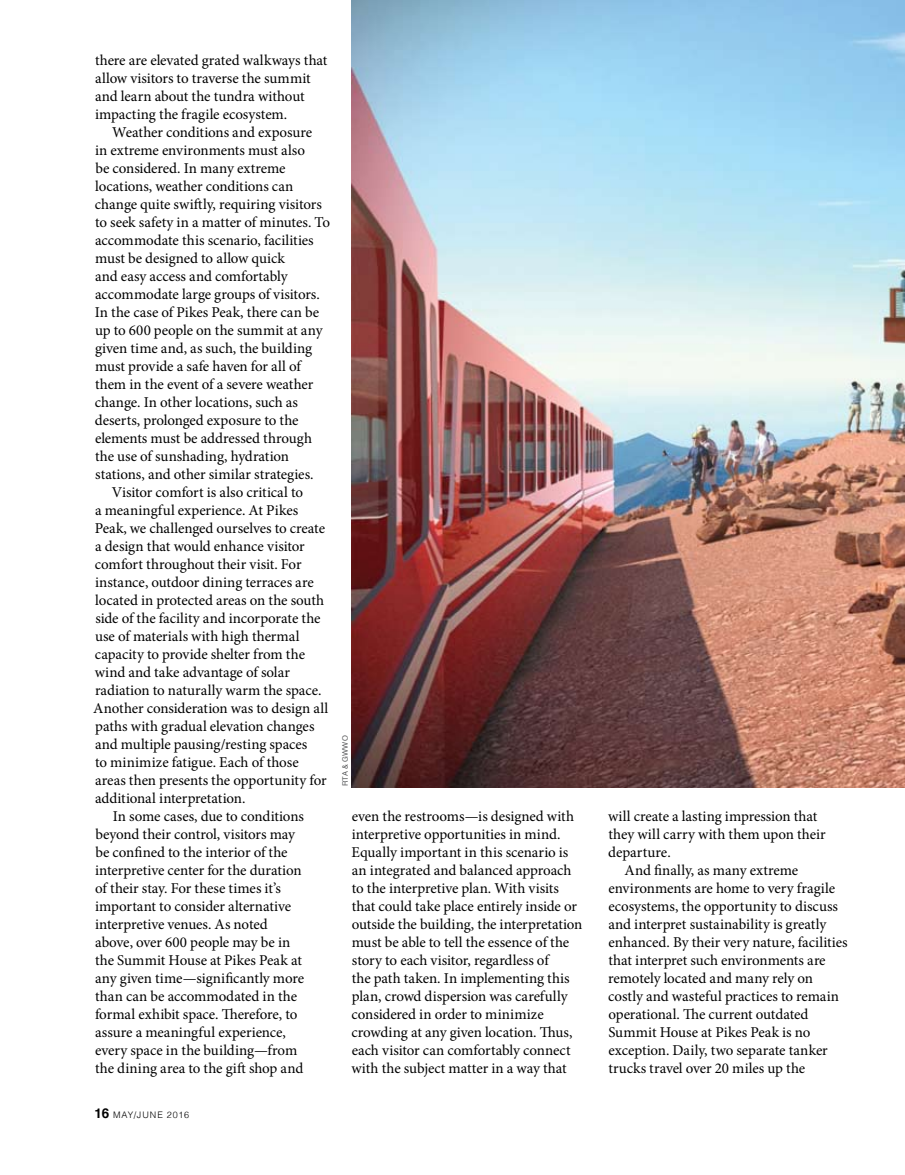
<style>
.page{position:relative;width:905px;height:1175px;background:#fff}
.page>*{position:absolute;margin:0;border:0;box-sizing:border-box;transform-origin:0 0}
.t1{font:15px/18px "Minion Pro";letter-spacing:-.005em;color:#000}
.t2{font:300 9px "Helvetica";letter-spacing:.07em;color:#000}
.t3{font:7.5px "Helvetica";letter-spacing:.02em;color:#58595b}
.s1{font-weight:700;font-size:13.5px}
</style>
<div class="page">
<img style="left:351px;top:0;width:553px;height:787px">
<p class="t1" style="left:95px;top:51px;width:234px">there are elevated grated walkways that allow visitors to traverse the summit and learn about the tundra without impacting the fragile ecosystem.</p>
<p class="t1" style="left:112px;top:123px;width:202px">Weather conditions and exposure</p>
<p class="t1" style="left:95px;top:141px;width:211px">in extreme environments must also</p>
<p class="t1" style="left:95px;top:159px;width:192px">be considered. In many extreme</p>
<p class="t1" style="left:95px;top:177px;width:200px">locations, weather conditions can</p>
<p class="t1" style="left:95px;top:195px;width:228px">change quite swiftly, requiring visitors</p>
<p class="t1" style="left:95px;top:213px;width:236px">to seek safety in a matter of minutes. To</p>
<p class="t1" style="left:95px;top:231px;width:220px">accommodate this scenario, facilities</p>
<p class="t1" style="left:95px;top:249px;width:191px">must be designed to allow quick</p>
<p class="t1" style="left:95px;top:267px;width:194px">and easy access and comfortably</p>
<p class="t1" style="left:95px;top:285px;width:226px">accommodate large groups of visitors.</p>
<p class="t1" style="left:95px;top:303px;width:226px">In the case of Pikes Peak, there can be</p>
<p class="t1" style="left:95px;top:321px;width:229px">up to 600 people on the summit at any</p>
<p class="t1" style="left:95px;top:339px;width:219px">given time and, as such, the building</p>
<p class="t1" style="left:95px;top:357px;width:207px">must provide a safe haven for all of</p>
<p class="t1" style="left:95px;top:375px;width:220px">them in the event of a severe weather</p>
<p class="t1" style="left:95px;top:393px;width:205px">change. In other locations, such as</p>
<p class="t1" style="left:95px;top:411px;width:205px">deserts, prolonged exposure to the</p>
<p class="t1" style="left:95px;top:429px;width:218px">elements must be addressed through</p>
<p class="t1" style="left:95px;top:447px;width:195px">the use of sunshading, hydration</p>
<p class="t1" style="left:95px;top:465px;width:220px">stations, and other similar strategies.</p>
<p class="t1" style="left:112px;top:483px;width:193px">Visitor comfort is also critical to</p>
<p class="t1" style="left:95px;top:501px;width:204px">a meaningful experience. At Pikes</p>
<p class="t1" style="left:95px;top:519px;width:232px">Peak, we challenged ourselves to create</p>
<p class="t1" style="left:95px;top:537px;width:211px">a design that would enhance visitor</p>
<p class="t1" style="left:95px;top:555px;width:208px">comfort throughout their visit. For</p>
<p class="t1" style="left:95px;top:573px;width:220px">instance, outdoor dining terraces are</p>
<p class="t1" style="left:95px;top:591px;width:230px">located in protected areas on the south</p>
<p class="t1" style="left:95px;top:609px;width:227px">side of the facility and incorporate the</p>
<p class="t1" style="left:95px;top:627px;width:206px">use of materials with high thermal</p>
<p class="t1" style="left:95px;top:645px;width:211px">capacity to provide shelter from the</p>
<p class="t1" style="left:95px;top:663px;width:197px">wind and take advantage of solar</p>
<p class="t1" style="left:95px;top:681px;width:228px">radiation to naturally warm the space.</p>
<p class="t1" style="left:93px;top:699px;width:237px">Another consideration was to design all</p>
<p class="t1" style="left:95px;top:717px;width:221px">paths with gradual elevation changes</p>
<p class="t1" style="left:95px;top:735px;width:214px">and multiple pausing/resting spaces</p>
<p class="t1" style="left:95px;top:753px;width:205px">to minimize fatigue. Each of those</p>
<p class="t1" style="left:95px;top:771px;width:233px">areas then presents the opportunity for</p>
<p class="t1" style="left:95px;top:789px;width:152px">additional interpretation.</p>
<p class="t1" style="left:113px;top:807px;width:193px">In some cases, due to conditions</p>
<p class="t1" style="left:95px;top:825px;width:201px">beyond their control, visitors may</p>
<p class="t1" style="left:95px;top:843px;width:194px">be confined to the interior of the</p>
<p class="t1" style="left:95px;top:861px;width:208px">interpretive center for the duration</p>
<p class="t1" style="left:95px;top:879px;width:187px">of their stay. For these times it’s</p>
<p class="t1" style="left:95px;top:897px;width:197px">important to consider alternative</p>
<p class="t1" style="left:95px;top:915px;width:174px">interpretive venues. As noted</p>
<p class="t1" style="left:95px;top:933px;width:197px">above, over 600 people may be in</p>
<p class="t1" style="left:95px;top:951px;width:208px">the Summit House at Pikes Peak at</p>
<p class="t1" style="left:95px;top:969px;width:210px">any given time—significantly more</p>
<p class="t1" style="left:95px;top:987px;width:203px">than can be accommodated in the</p>
<p class="t1" style="left:95px;top:1005px;width:204px">formal exhibit space. Therefore, to</p>
<p class="t1" style="left:95px;top:1023px;width:192px">assure a meaningful experience,</p>
<p class="t1" style="left:95px;top:1041px;width:204px">every space in the building—from</p>
<p class="t1" style="left:95px;top:1059px;width:210px">the dining area to the gift shop and</p>
<p class="t2" style="left:94px;top:1106px;width:50px"><span class="s1">16</span> M AY/JUN</p>
<p class="t2" style="left:157px;top:1106px;width:33px">E 2016</p>
<p class="t3" style="left:339px;top:786px;width:52px;rotate:-90deg">RTA &amp; GWWO</p>
<p class="t1" style="left:351px;top:807px;width:233px">even the restrooms—is designed with interpretive opportunities in mind.<br>Equally important in this scenario is an integrated and balanced approach to the interpretive plan. With visits that could take place entirely inside or outside the building, the interpretation must be able to tell the essence of the story to each visitor, regardless of<br>the path taken. In implementing this plan, crowd dispersion was carefully considered in order to minimize crowding at any given location. Thus, each visitor can comfortably connect with the subject matter in a way that</p>
<p class="t1" style="left:608px;top:807px;width:211px">will create a lasting impression that</p>
<p class="t1" style="left:608px;top:825px;width:219px">they will carry with them upon their</p>
<p class="t1" style="left:608px;top:843px;width:64px">departure.</p>
<p class="t1" style="left:624px;top:861px;width:175px">And finally, as many extreme</p>
<p class="t1" style="left:608px;top:879px;width:228px">environments are home to very fragile</p>
<p class="t1" style="left:608px;top:897px;width:231px">ecosystems, the opportunity to discuss</p>
<p class="t1" style="left:608px;top:915px;width:219px">and interpret sustainability is greatly</p>
<p class="t1" style="left:608px;top:933px;width:241px">enhanced. By their very nature, facilities</p>
<p class="t1" style="left:608px;top:951px;width:219px">that interpret such environments are</p>
<p class="t1" style="left:608px;top:969px;width:206px">remotely located and many rely on</p>
<p class="t1" style="left:608px;top:987px;width:232px">costly and wasteful practices to remain</p>
<p class="t1" style="left:608px;top:1005px;width:201px">operational. The current outdated</p>
<p class="t1" style="left:608px;top:1023px;width:204px">Summit House at Pikes Peak is no</p>
<p class="t1" style="left:608px;top:1041px;width:221px">exception. Daily, two separate tanker</p>
<p class="t1" style="left:608px;top:1059px;width:198px">trucks travel over 20 miles up the</p>
</div>
